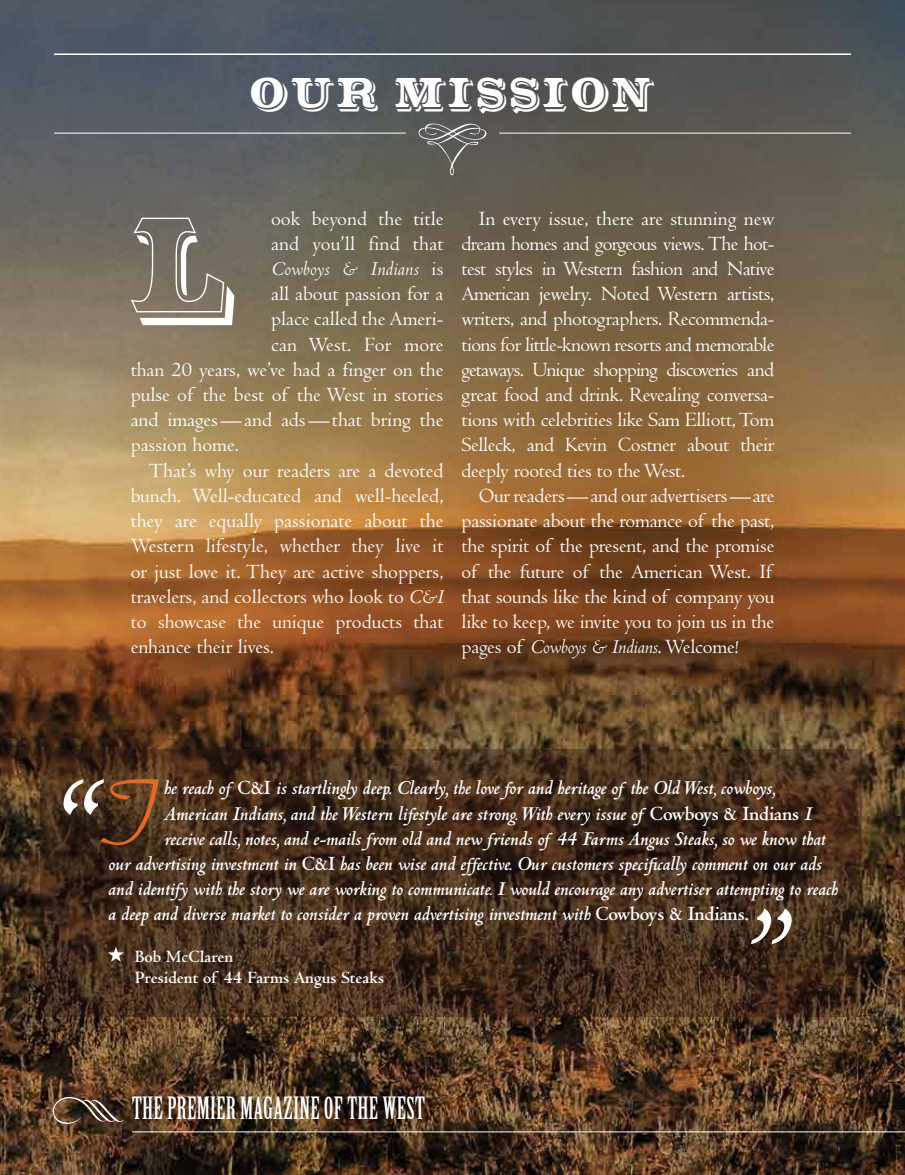
<style>
.page{position:relative;width:905px;height:1175px;background:#fff}
.page>*{position:absolute;margin:0;border:0;box-sizing:border-box;transform-origin:0 0}
.t1{font:136.05px "Cameo Antique";color:#fff}
.t2{font:600 93.45px "Aspire";color:#e06a26}
.t3{font:42.9px "Cameo Antique";letter-spacing:.04em;color:#fff}
.t4{font:30px "Birch Std";letter-spacing:.01em;color:#fff}
.t5{font:21px/25.2px "Centaur";color:#fff;text-align:justify}
.t6{font:italic 700 21px "Centaur";letter-spacing:-.01em;color:#fff}
.t7{font:italic 21px "Centaur";letter-spacing:.005em;color:#fff}
.t8{font:700 18px/21.6px "Centaur";color:#fff}
.s1{font-style:normal}
.s2{font-style:italic}
</style>
<div class="page">
<img style="left:0;top:0;width:904px;height:1174px">
<svg style="left:40px;top:749px;width:821px;height:267px"></svg>
<svg style="left:63px;top:779px;width:41px;height:36px"></svg>
<svg style="left:108px;top:946px;width:16px;height:15px"></svg>
<svg style="left:751px;top:908px;width:40px;height:36px"></svg>
<svg style="left:53px;top:1097px;width:70px;height:27px"></svg>
<hr style="left:132px;top:1131px;width:772px;height:1px;background:#fff">
<svg style="left:418px;top:124px;width:68px;height:51px"></svg>
<hr style="left:54px;top:133px;width:352px;height:1px;background:#fff">
<hr style="left:499px;top:133px;width:351px;height:1px;background:#fff">
<hr style="left:54px;top:53px;width:796px;height:2px;background:#fff">
<h3 class="t3" style="left:250px;top:72px;width:407px">OUR MISSION</h3>
<p class="t5" style="left:271px;top:206px;width:174px">ook beyond the title</p>
<p class="t5" style="left:271px;top:231px;width:174px">and you’ll find that</p>
<p class="t7" style="left:271px;top:258px;width:174px">Cowboys &amp; Indians <span class="s1">is</span></p>
<p class="t5" style="left:271px;top:281px;width:174px">all about passion for a</p>
<p class="t5" style="left:271px;top:307px;width:174px">place called the Ameri-</p>
<p class="t5" style="left:271px;top:332px;width:174px">can West. For more</p>
<p class="t5" style="left:131px;top:357px;width:314px">than 20 years, we’ve had a finger on the</p>
<p class="t5" style="left:131px;top:382px;width:314px">pulse of the best of the West in stories</p>
<p class="t5" style="left:131px;top:407px;width:314px">and images—and ads—that bring the</p>
<p class="t5" style="left:131px;top:433px;width:110px">passion home.</p>
<p class="t5" style="left:149px;top:458px;width:296px">That’s why our readers are a devoted</p>
<p class="t5" style="left:131px;top:483px;width:314px">bunch. Well-educated and well-heeled,</p>
<p class="t5" style="left:131px;top:508px;width:314px">they are equally passionate about the</p>
<p class="t5" style="left:131px;top:533px;width:314px">Western lifestyle, whether they live it</p>
<p class="t5" style="left:131px;top:559px;width:314px">or just love it. They are active shoppers,</p>
<p class="t5" style="left:131px;top:584px;width:314px">travelers, and collectors who look to <span class="s2">C&amp;I</span></p>
<p class="t5" style="left:131px;top:609px;width:314px">to showcase the unique products that</p>
<p class="t5" style="left:131px;top:634px;width:145px">enhance their lives.</p>
<h1 class="t1" style="left:131px;top:200px;width:108px">l</h1>
<p class="t5" style="left:461px;top:206px;width:314px;text-indent:17px">In every issue, there are stunning new dream homes and gorgeous views. The hot&shy;test styles in Western fashion and Native American jewelry. Noted Western artists, writers, and photographers. Recommenda&shy;tions for little-known resorts and memorable getaways. Unique shopping discoveries and great food and drink. Revealing conversa&shy;tions with celebrities like Sam Elliott, Tom Selleck, and Kevin Costner about their deeply rooted ties to the West.</p>
<p class="t5" style="left:461px;top:483px;width:314px;text-indent:17px">Our readers—and our advertisers—are passionate about the romance of the past, the spirit of the present, and the promise of the future of the American West. If that sounds like the kind of company you like to keep, we invite you to join us in the pages of <span class="s2">Cowboys &amp; Indians</span>. Welcome!</p>
<h2 class="t2" style="left:108px;top:770px;width:53px">T</h2>
<p class="t6" style="left:164px;top:777px;width:613px">he reach of <span class="s1">C&amp;I</span> is startlingly deep. Clearly, the love for and heritage of the Old West, cowboys,</p>
<p class="t6" style="left:164px;top:802px;width:649px">American Indians, and the Western lifestyle are strong. With every issue of <span class="s1">Cowboys &amp; Indians</span> I</p>
<p class="t6" style="left:164px;top:827px;width:663px">receive calls, notes, and e-mails from old and new friends of 44 Farms Angus Steaks, so we know that</p>
<p class="t6" style="left:108px;top:852px;width:715px">our advertising investment in <span class="s1">C&amp;I</span> has been wise and effective. Our customers specifically comment on our ads</p>
<p class="t6" style="left:108px;top:878px;width:731px">and identify with the story we are working to communicate. I would encourage any advertiser attempting to reach</p>
<p class="t6" style="left:108px;top:903px;width:642px">a deep and diverse market to consider a proven advertising investment with <span class="s1">Cowboys &amp; Indians.</span></p>
<p class="t8" style="left:135px;top:945px;width:251px">Bob McClaren<br>President of 44 Farms Angus Steaks</p>
<h3 class="t4" style="left:132px;top:1091px;width:294px">THE PREMIER MAGAZINE OF THE WEST</h3>
</div>
